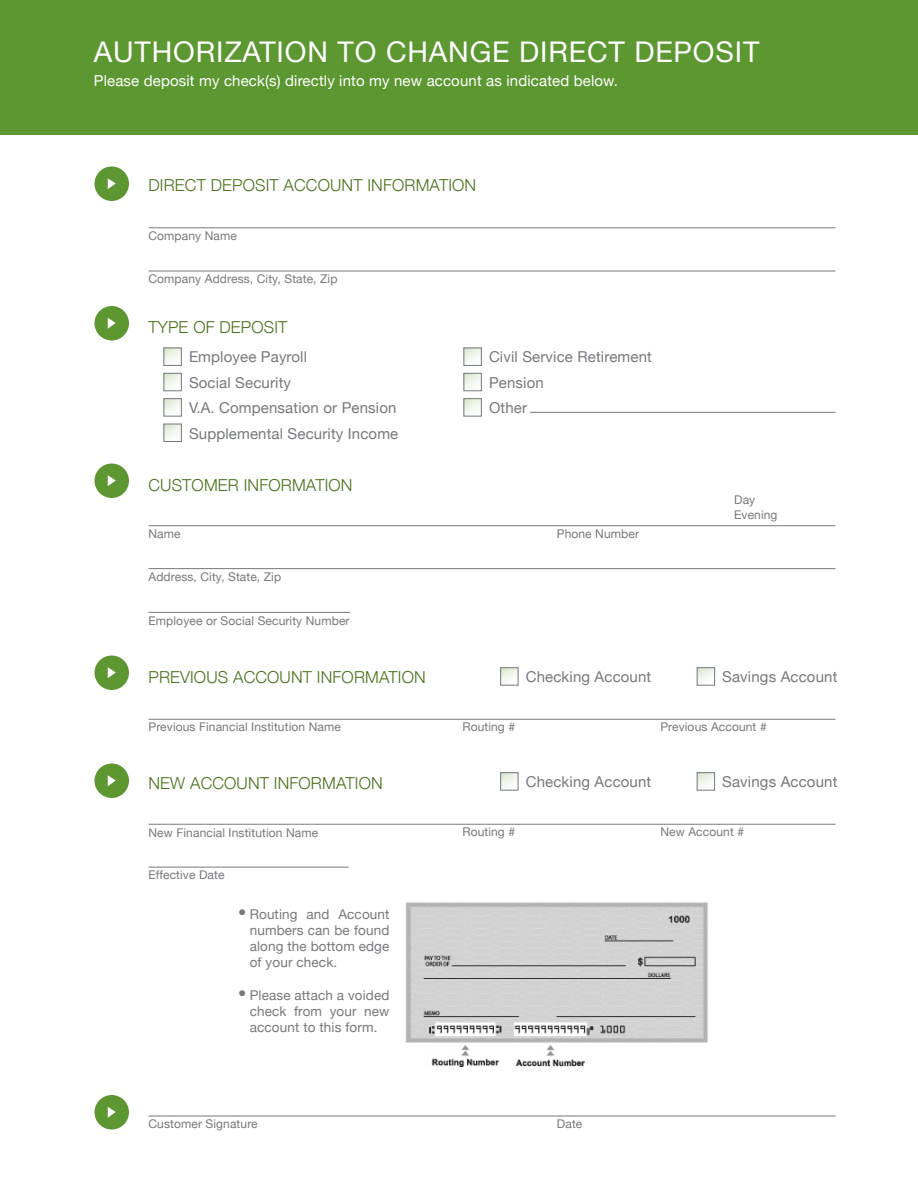
<style>
.page{position:relative;width:918px;height:1188px;background:#fff}
.page>*{position:absolute;margin:0;border:0;box-sizing:border-box;transform-origin:0 0}
.t1{font:28.5px "Helvetica Neue";letter-spacing:.03em;color:#fff}
.t2{font:300 16.5px "Helvetica Neue";letter-spacing:.01em;color:#4b711c}
.t3{font:16.5px "Helvetica Neue";color:#76787b}
.t4{font:15px/25.5px "Helvetica Neue";letter-spacing:.01em;color:#76787b}
.t5{font:15px "Helvetica Neue";letter-spacing:.01em;color:#fff}
.t6{font:13.5px/16.2px "Helvetica Neue";letter-spacing:.01em;color:#76787b;text-align:justify}
.t7{font:12px/14.4px "Helvetica Neue";letter-spacing:.01em;color:#76787b}
</style>
<div class="page">
<div style="left:0;top:0;width:918px;height:135px;background:#5c9731"></div>
<hr style="left:148px;top:271px;width:688px;height:1px;background:#76787b">
<hr style="left:148px;top:227px;width:688px;height:1px;background:#76787b">
<img style="left:405px;top:902px;width:303px;height:164px">
<div style="left:95px;top:167px;width:33px;height:33px;background:#5c9731;border-radius:50%"></div>
<div style="left:94px;top:166px;width:35px;height:35px;border:2px solid #5c9731;border-radius:50%"></div>
<svg style="left:108px;top:178px;width:8px;height:11px"></svg>
<hr style="left:530px;top:412px;width:306px;height:1px;background:#76787b">
<svg style="left:166px;top:350px;width:14px;height:13px"></svg>
<div style="left:164px;top:348px;width:18px;height:18px;border:1px solid #76787b"></div>
<svg style="left:166px;top:375px;width:14px;height:13px"></svg>
<div style="left:164px;top:373px;width:18px;height:18px;border:1px solid #76787b"></div>
<svg style="left:166px;top:400px;width:14px;height:13px"></svg>
<div style="left:164px;top:398px;width:18px;height:19px;border:1px solid #76787b"></div>
<svg style="left:166px;top:426px;width:14px;height:13px"></svg>
<div style="left:164px;top:424px;width:18px;height:18px;border:1px solid #76787b"></div>
<svg style="left:466px;top:350px;width:14px;height:13px"></svg>
<div style="left:464px;top:348px;width:18px;height:18px;border:1px solid #76787b"></div>
<svg style="left:466px;top:375px;width:14px;height:13px"></svg>
<div style="left:464px;top:373px;width:18px;height:18px;border:1px solid #76787b"></div>
<svg style="left:466px;top:400px;width:14px;height:13px"></svg>
<div style="left:464px;top:398px;width:18px;height:19px;border:1px solid #76787b"></div>
<div style="left:95px;top:307px;width:33px;height:33px;background:#5c9731;border-radius:50%"></div>
<div style="left:94px;top:306px;width:35px;height:34px;border:2px solid #5c9731;border-radius:50%"></div>
<svg style="left:108px;top:318px;width:8px;height:11px"></svg>
<hr style="left:148px;top:525px;width:688px;height:1px;background:#76787b">
<hr style="left:148px;top:568px;width:688px;height:1px;background:#76787b">
<hr style="left:148px;top:612px;width:202px;height:1px;background:#76787b">
<div style="left:95px;top:464px;width:33px;height:33px;background:#5c9731;border-radius:50%"></div>
<div style="left:94px;top:464px;width:35px;height:34px;border:2px solid #5c9731;border-radius:50%"></div>
<svg style="left:108px;top:475px;width:8px;height:11px"></svg>
<hr style="left:148px;top:719px;width:688px;height:1px;background:#76787b">
<svg style="left:502px;top:669px;width:14px;height:14px"></svg>
<div style="left:500px;top:667px;width:18px;height:19px;border:1px solid #76787b"></div>
<svg style="left:699px;top:669px;width:14px;height:14px"></svg>
<div style="left:697px;top:667px;width:18px;height:19px;border:1px solid #76787b"></div>
<div style="left:95px;top:656px;width:33px;height:33px;background:#5c9731;border-radius:50%"></div>
<div style="left:94px;top:656px;width:35px;height:34px;border:2px solid #5c9731;border-radius:50%"></div>
<svg style="left:108px;top:667px;width:8px;height:11px"></svg>
<hr style="left:148px;top:1116px;width:688px;height:1px;background:#76787b">
<div style="left:95px;top:1096px;width:33px;height:33px;background:#5c9731;border-radius:50%"></div>
<div style="left:94px;top:1095px;width:35px;height:35px;border:2px solid #5c9731;border-radius:50%"></div>
<svg style="left:108px;top:1107px;width:8px;height:11px"></svg>
<hr style="left:148px;top:824px;width:688px;height:1px;background:#76787b">
<svg style="left:502px;top:774px;width:14px;height:14px"></svg>
<div style="left:500px;top:772px;width:18px;height:19px;border:1px solid #76787b"></div>
<svg style="left:699px;top:774px;width:14px;height:14px"></svg>
<div style="left:697px;top:772px;width:18px;height:19px;border:1px solid #76787b"></div>
<div style="left:95px;top:764px;width:33px;height:33px;background:#5c9731;border-radius:50%"></div>
<div style="left:94px;top:764px;width:35px;height:34px;border:2px solid #5c9731;border-radius:50%"></div>
<svg style="left:108px;top:775px;width:8px;height:11px"></svg>
<hr style="left:148px;top:867px;width:201px;height:1px;background:#76787b">
<h1 class="t1" style="left:94px;top:34px;width:667px">AUTHORIZATION TO CHANGE DIRECT DEPOSIT</h1>
<p class="t5" style="left:94px;top:71px;width:526px">Please deposit my check(s) directly into my new account as indicated below.</p>
<h2 class="t2" style="left:148px;top:175px;width:329px">DIRECT DEPOSIT ACCOUNT INFORMATION</h2>
<p class="t7" style="left:148px;top:228px;width:90px">Company Name</p>
<p class="t7" style="left:148px;top:271px;width:191px">Company Address, City, State, Zip</p>
<h2 class="t2" style="left:148px;top:317px;width:140px">TYPE OF DEPOSIT</h2>
<p class="t4" style="left:189px;top:344px;width:211px">Employee Payroll<br>Social Security<br>V.A. Compensation or Pension<br>Supplemental Security Income</p>
<h2 class="t2" style="left:148px;top:475px;width:206px">CUSTOMER INFORMATION</h2>
<p class="t4" style="left:489px;top:344px;width:164px">Civil Service Retirement<br>Pension<br>Other</p>
<p class="t7" style="left:148px;top:526px;width:34px">Name</p>
<p class="t7" style="left:557px;top:526px;width:84px">Phone Number</p>
<p class="t7" style="left:148px;top:569px;width:134px">Address, City, State, Zip</p>
<p class="t7" style="left:148px;top:613px;width:203px">Employee or Social Security Number</p>
<p class="t7" style="left:734px;top:493px;width:45px">Day<br>Evening</p>
<h2 class="t2" style="left:148px;top:667px;width:279px">PREVIOUS ACCOUNT INFORMATION</h2>
<p class="t4" style="left:526px;top:664px;width:127px">Checking Account</p>
<p class="t4" style="left:722px;top:664px;width:117px">Savings Account</p>
<p class="t7" style="left:149px;top:720px;width:194px">Previous Financial Institution Name</p>
<p class="t7" style="left:462px;top:720px;width:54px">Routing #</p>
<p class="t7" style="left:660px;top:720px;width:108px">Previous Account #</p>
<p class="t4" style="left:526px;top:769px;width:127px">Checking Account</p>
<p class="t4" style="left:722px;top:769px;width:117px">Savings Account</p>
<h2 class="t2" style="left:148px;top:773px;width:236px">NEW ACCOUNT INFORMATION</h2>
<p class="t7" style="left:149px;top:825px;width:171px">New Financial Institution Name</p>
<p class="t7" style="left:462px;top:825px;width:54px">Routing #</p>
<p class="t7" style="left:660px;top:825px;width:85px">New Account #</p>
<p class="t7" style="left:148px;top:868px;width:78px">Effective Date</p>
<p class="t6" style="left:250px;top:905px;width:141px">Routing and Account numbers can be found along the bottom edge of your check.</p>
<p class="t6" style="left:250px;top:986px;width:141px">Please attach a voided check from your new account to this form.</p>
<h2 class="t3" style="left:238px;top:903px;width:10px">•</h2>
<h2 class="t3" style="left:238px;top:983px;width:10px">•</h2>
<p class="t7" style="left:149px;top:1117px;width:111px">Customer Signature</p>
<p class="t7" style="left:557px;top:1117px;width:27px">Date</p>
</div>
